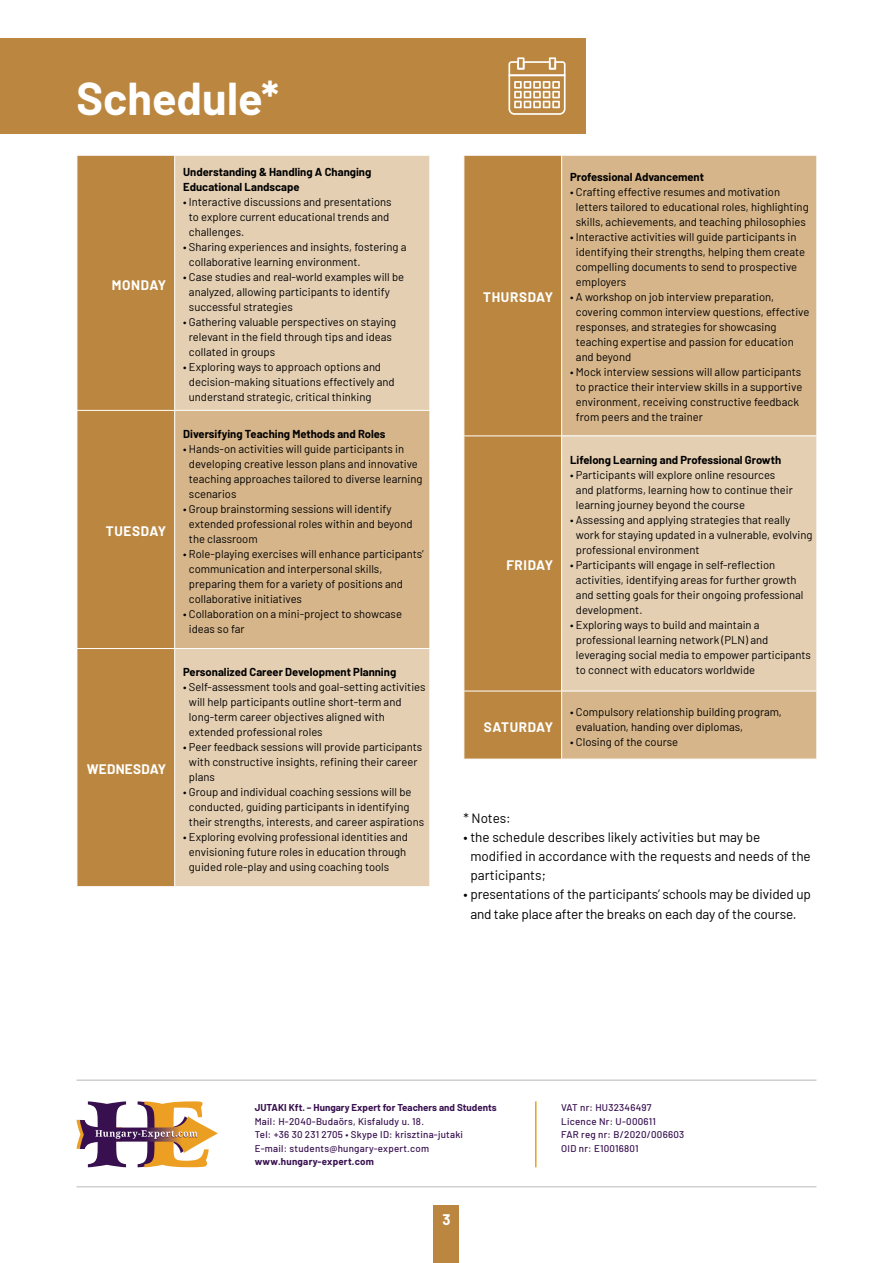
<style>
.page{position:relative;width:893px;height:1263px;background:#fff}
.page>*{position:absolute;margin:0;border:0;box-sizing:border-box;transform-origin:0 0}
.t1{font:700 45px "Barlow";color:#fff}
.t2{font:700 15px "Barlow";color:#fff}
.t3{font:13.5px/19.2px "Barlow";letter-spacing:-.01em;color:#000}
.t4{font:700 13.5px "Barlow";letter-spacing:.035em;color:#fff}
.t5{font:11.25px/15px "Barlow";color:#000}
.t6{font:700 11.25px/15px "Barlow";color:#000}
.t7{font:500 9.75px/13.5px "Barlow";letter-spacing:.025em;color:#38104f}
.t8{font:700 9.75px "Barlow";color:#38104f}
.t9{font:700 9.75px "Barlow";letter-spacing:.025em;color:#38104f}
</style>
<div class="page">
<div style="left:0;top:38px;width:585px;height:96px;background:#bb8740"></div>
<div style="left:434px;top:1205px;width:25px;height:58px;background:#bb8740"></div>
<div style="left:78px;top:156px;width:96px;height:730px;background:#bb8740"></div>
<div style="left:175px;top:156px;width:254px;height:730px;background:#e4cfb3"></div>
<div style="left:175px;top:410px;width:255px;height:238px;background:#d6b58a"></div>
<hr style="left:77px;top:410px;width:98px;height:1px;background:#fff">
<hr style="left:175px;top:410px;width:255px;height:1px;background:#fff">
<hr style="left:429px;top:411px;width:1px;height:237px;background:#fff">
<hr style="left:77px;top:648px;width:98px;height:1px;background:#fff">
<hr style="left:175px;top:648px;width:255px;height:1px;background:#fff">
<div style="left:464px;top:156px;width:97px;height:603px;background:#bb8740"></div>
<div style="left:562px;top:156px;width:254px;height:603px;background:#d6b58a"></div>
<div style="left:562px;top:436px;width:255px;height:255px;background:#e4cfb3"></div>
<hr style="left:463px;top:435px;width:99px;height:1px;background:#fff">
<hr style="left:562px;top:435px;width:255px;height:1px;background:#fff">
<hr style="left:816px;top:436px;width:1px;height:255px;background:#fff">
<hr style="left:463px;top:691px;width:99px;height:1px;background:#fff">
<hr style="left:562px;top:691px;width:255px;height:1px;background:#fff">
<svg style="left:508px;top:57px;width:58px;height:58px"></svg>
<hr style="left:535px;top:1101px;width:1px;height:66px;background:#ec9f22">
<hr style="left:77px;top:1080px;width:739px;height:1px;background:#b6b8ba">
<hr style="left:77px;top:1186px;width:739px;height:1px;background:#b6b8ba">
<svg style="left:77px;top:1101px;width:141px;height:66px"></svg>
<h1 class="t1" style="left:77px;top:65px;width:204px">Schedule*</h1>
<p class="t4" style="left:112px;top:275px;width:56px">MONDAY</p>
<p class="t4" style="left:106px;top:521px;width:62px">TUESDAY</p>
<p class="t4" style="left:87px;top:759px;width:81px">WEDNESDAY</p>
<p class="t6" style="left:183px;top:163px;width:190px">Understanding &amp; Handling A Changing<br>Educational Landscape</p>
<p class="t5" style="left:189px;top:193px;width:204px;text-indent:-6px">• Interactive discussions and presentations to explore current educational trends and challenges.</p>
<p class="t5" style="left:189px;top:238px;width:219px;text-indent:-6px">• Sharing experiences and insights, fostering a collaborative learning environment.</p>
<p class="t5" style="left:189px;top:268px;width:217px;text-indent:-6px">• Case studies and real-world examples will be analyzed, allowing participants to identify successful strategies</p>
<p class="t5" style="left:189px;top:313px;width:209px;text-indent:-6px">• Gathering valuable perspectives on staying relevant in the field through tips and ideas collated in groups</p>
<p class="t5" style="left:189px;top:358px;width:207px;text-indent:-6px">• Exploring ways to approach options and decision-making situations effectively and understand strategic, critical thinking</p>
<p class="t6" style="left:183px;top:425px;width:204px">Diversifying Teaching Methods and Roles</p>
<p class="t5" style="left:189px;top:440px;width:235px;text-indent:-6px">• Hands-on activities will guide participants in developing creative lesson plans and innovative teaching approaches tailored to diverse learning scenarios</p>
<p class="t5" style="left:189px;top:500px;width:225px;text-indent:-6px">• Group brainstorming sessions will identify extended professional roles within and beyond the classroom</p>
<p class="t5" style="left:189px;top:545px;width:236px;text-indent:-6px">• Role-playing exercises will enhance participants’ communication and interpersonal skills, preparing them for a variety of positions and collaborative initiatives</p>
<p class="t5" style="left:189px;top:605px;width:215px;text-indent:-6px">• Collaboration on a mini-project to showcase ideas so far</p>
<p class="t6" style="left:183px;top:663px;width:215px">Personalized Career Development Planning</p>
<p class="t5" style="left:189px;top:678px;width:238px;text-indent:-6px">• Self-assessment tools and goal-setting activities will help participants outline short-term and long-term career objectives aligned with extended professional roles</p>
<p class="t5" style="left:189px;top:738px;width:235px;text-indent:-6px">• Peer feedback sessions will provide participants with constructive insights, refining their career plans</p>
<p class="t5" style="left:189px;top:783px;width:237px;text-indent:-6px">• Group and individual coaching sessions will be conducted, guiding participants in identifying their strengths, interests, and career aspirations</p>
<p class="t5" style="left:189px;top:828px;width:221px;text-indent:-6px">• Exploring evolving professional identities and envisioning future roles in education through guided role-play and using coaching tools</p>
<p class="t4" style="left:483px;top:287px;width:71px">THURSDAY</p>
<p class="t4" style="left:506px;top:555px;width:48px">FRIDAY</p>
<p class="t4" style="left:484px;top:717px;width:71px">SATURDAY</p>
<p class="t6" style="left:570px;top:169px;width:135px">Professional Advancement</p>
<p class="t5" style="left:576px;top:184px;width:234px;text-indent:-6px">• Crafting effective resumes and motivation letters tailored to educational roles, highlighting skills, achievements, and teaching philosophies</p>
<p class="t5" style="left:576px;top:229px;width:231px;text-indent:-6px">• Interactive activities will guide participants in identifying their strengths, helping them create compelling documents to send to prospective employers</p>
<p class="t5" style="left:576px;top:289px;width:235px;text-indent:-6px">• A workshop on job interview preparation, covering common interview questions, effective responses, and strategies for showcasing teaching expertise and passion for education and beyond</p>
<p class="t5" style="left:576px;top:364px;width:228px;text-indent:-6px">• Mock interview sessions will allow participants to practice their interview skills in a supportive environment, receiving constructive feedback from peers and the trainer</p>
<p class="t6" style="left:570px;top:452px;width:212px">Lifelong Learning and Professional Growth</p>
<p class="t5" style="left:576px;top:467px;width:218px;text-indent:-6px">• Participants will explore online resources and platforms, learning how to continue their learning journey beyond the course</p>
<p class="t5" style="left:576px;top:512px;width:238px;text-indent:-6px">• Assessing and applying strategies that really work for staying updated in a vulnerable, evolving professional environment</p>
<p class="t5" style="left:576px;top:557px;width:229px;text-indent:-6px">• Participants will engage in self-reflection activities, identifying areas for further growth and setting goals for their ongoing professional development.</p>
<p class="t5" style="left:576px;top:617px;width:237px;text-indent:-6px">• Exploring ways to build and maintain a professional learning network (PLN) and leveraging social media to empower participants to connect with educators worldwide</p>
<p class="t5" style="left:576px;top:703px;width:207px;text-indent:-6px">• Compulsory relationship building program, evaluation, handing over diplomas,</p>
<p class="t5" style="left:570px;top:733px;width:109px">• Closing of the course</p>
<p class="t3" style="left:463px;top:807px;width:49px">* Notes:</p>
<p class="t3" style="left:470px;top:826px;width:342px;text-indent:-7px">• the schedule describes likely activities but may be modified in accordance with the requests and needs of the participants;</p>
<p class="t3" style="left:463px;top:884px;width:349px;text-align:center">• presentations of the participants’ schools may be divided up and take place after the breaks on each day of the course.</p>
<p class="t8" style="left:255px;top:1100px;width:243px">JUTAKI Kft. – Hungary Expert for Teachers and Students</p>
<p class="t7" style="left:255px;top:1113px;width:210px">Mail: H-2040-Budaörs, Kisfaludy u. 18.<br>Tel: +36 30 231 2705 • Skype ID: krisztina-jutaki<br>E-mail: students@hungary-expert.com</p>
<p class="t9" style="left:255px;top:1154px;width:121px">www.hungary-expert.com</p>
<h2 class="t2" style="left:442px;top:1208px;width:10px">3</h2>
<p class="t7" style="left:561px;top:1100px;width:124px">VAT nr: HU32346497<br>Licence Nr: U-000611<br>FAR reg nr: B/2020/006603<br>OID nr: E10016801</p>
</div>
